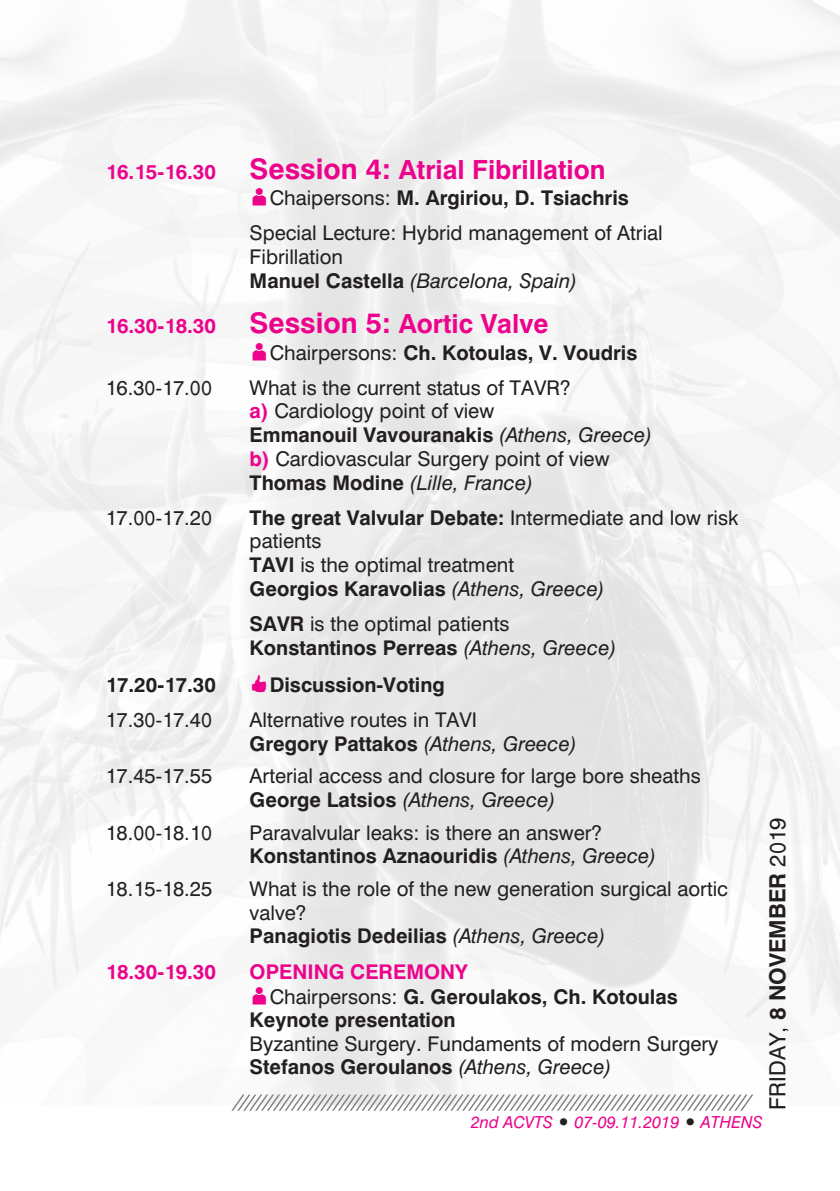
<style>
.page{position:relative;width:840px;height:1191px;background:#fff}
.page>*{position:absolute;margin:0;border:0;box-sizing:border-box;transform-origin:0 0}
.t1{font:26px "UB Helvetica Bold";color:#ed028c}
.t2{font:22px "UB Helvetica Normal";color:#231f20}
.t3{font:20px/23.4px "UB Helvetica Normal";color:#231f20}
.t4{font:20px/23.8px "UB Helvetica Bold";color:#231f20}
.t5{font:20px "UB Helvetica Italic";color:#231f20}
.t6{font:20px "UB Helvetica Bold";color:#ed028c}
.t7{font:16.2px "UB Helvetica Italic";color:#ed028c}
.s1{font-size:20px}
.s2{font-size:28px}
.s3{font-family:"UB Helvetica Normal"}
.s4{font-family:"UB Helvetica Bold"}
.s5{font-size:26px}
.s6{font-family:"UB Helvetica Italic"}
.s7{font-family:"UB Helvetica Bold";color:#ed028c}
.s8{color:#231f20}
</style>
<div class="page">
<svg style="left:231px;top:1094px;width:522px;height:16px"></svg>
<svg style="left:253px;top:188px;width:13px;height:18px"></svg>
<svg style="left:252px;top:674px;width:14px;height:18px"></svg>
<h1 class="t1" style="left:105px;top:159px;width:501px"><span class="s1">16.15-16.30</span> <span class="s2">Session 4:</span> Atrial Fibrillation</h1>
<p class="t4" style="left:269px;top:188px;width:360px"><span class="s3">Chaipersons:</span> M. Argiriou, D. Tsiachris</p>
<p class="t3" style="left:249px;top:223px;width:414px">Special Lecture: Hybrid management of Atrial<br>Fibrillation</p>
<p class="t5" style="left:249px;top:272px;width:329px"><span class="s4">Manuel Castella</span> (Barcelona, Spain)</p>
<p class="t6" style="left:105px;top:318px;width:444px">16.30-18.30 <span class="s2">Session 5:</span> <span class="s5">Aortic Valve</span></p>
<p class="t4" style="left:269px;top:343px;width:369px"><span class="s3">Chairpersons:</span> Ch. Kotoulas, V. Voudris</p>
<p class="t3" style="left:105px;top:378px;width:108px">16.30-17.00</p>
<p class="t3" style="left:249px;top:378px;width:322px">What is the current status of TAVR?</p>
<p class="t4" style="left:249px;top:425px;width:404px">Emmanouil Vavouranakis <span class="s6">(Athens, Greece)</span></p>
<p class="t5" style="left:249px;top:474px;width:285px"><span class="s4">Thomas Modine</span> (Lille, France)</p>
<p class="t3" style="left:105px;top:508px;width:108px">17.00-17.20</p>
<p class="t4" style="left:249px;top:508px;width:490px">The great Valvular Debate: <span class="s3">Intermediate and low risk</span></p>
<p class="t3" style="left:249px;top:531px;width:266px">patients<br><span class="s4">TAVI</span> is the optimal treatment</p>
<p class="t4" style="left:249px;top:579px;width:356px">Georgios Karavolias <span class="s6">(Athens, Greece)</span></p>
<p class="t3" style="left:249px;top:614px;width:261px"><span class="s4">SAVR</span> is the optimal patients</p>
<p class="t4" style="left:249px;top:638px;width:368px">Konstantinos Perreas <span class="s6">(Athens, Greece)</span></p>
<p class="t4" style="left:105px;top:674px;width:112px">17.20-17.30</p>
<p class="t4" style="left:269px;top:674px;width:176px">Discussion-Voting</p>
<p class="t3" style="left:105px;top:710px;width:108px">17.30-17.40</p>
<p class="t3" style="left:249px;top:710px;width:229px">Alternative routes in TAVI</p>
<p class="t4" style="left:249px;top:733px;width:328px">Gregory Pattakos <span class="s6">(Athens, Greece)</span></p>
<p class="t3" style="left:105px;top:766px;width:108px">17.45-17.55</p>
<p class="t3" style="left:249px;top:766px;width:452px">Arterial access and closure for large bore sheaths</p>
<p class="t5" style="left:249px;top:791px;width:307px"><span class="s4">George Latsios</span> (Athens, Greece)</p>
<p class="t3" style="left:105px;top:823px;width:108px">18.00-18.10</p>
<p class="t3" style="left:249px;top:823px;width:354px">Paravalvular leaks: is there an answer?</p>
<p class="t4" style="left:249px;top:846px;width:408px">Konstantinos Aznaouridis <span class="s6">(Athens, Greece)</span></p>
<p class="t3" style="left:105px;top:879px;width:108px">18.15-18.25</p>
<p class="t3" style="left:249px;top:879px;width:479px">What is the role of the new generation surgical aortic valve?</p>
<p class="t4" style="left:249px;top:926px;width:357px">Panagiotis Dedeilias <span class="s6">(Athens, Greece)</span></p>
<p class="t3" style="left:249px;top:401px;width:246px"><span class="s7">a)</span> Cardiology point of view</p>
<p class="t3" style="left:249px;top:449px;width:361px"><span class="s7">b)</span> Cardiovascular Surgery point of view</p>
<p class="t6" style="left:105px;top:963px;width:112px">18.30-19.30</p>
<p class="t6" style="left:249px;top:963px;width:219px">OPENING CEREMONY</p>
<p class="t4" style="left:249px;top:986px;width:429px;text-indent:20px"><span class="s3">Chairpersons:</span> G. Geroulakos, Ch. Kotoulas<br>Keynote presentation</p>
<p class="t3" style="left:249px;top:1033px;width:470px">Byzantine Surgery. Fundaments of modern Surgery</p>
<p class="t4" style="left:249px;top:1057px;width:363px">Stefanos Geroulanos <span class="s6">(Athens, Greece)</span></p>
<p class="t2" style="left:768px;top:1109px;width:294px;rotate:-90deg">FRIDAY, <span class="s4">8 NOVEMBER</span> 2019</p>
<p class="t7" style="left:470px;top:1115px;width:293px">2nd ACVTS <span class="s8">•</span> 07-09.11.2019 <span class="s8">•</span> ATHENS</p>
</div>
